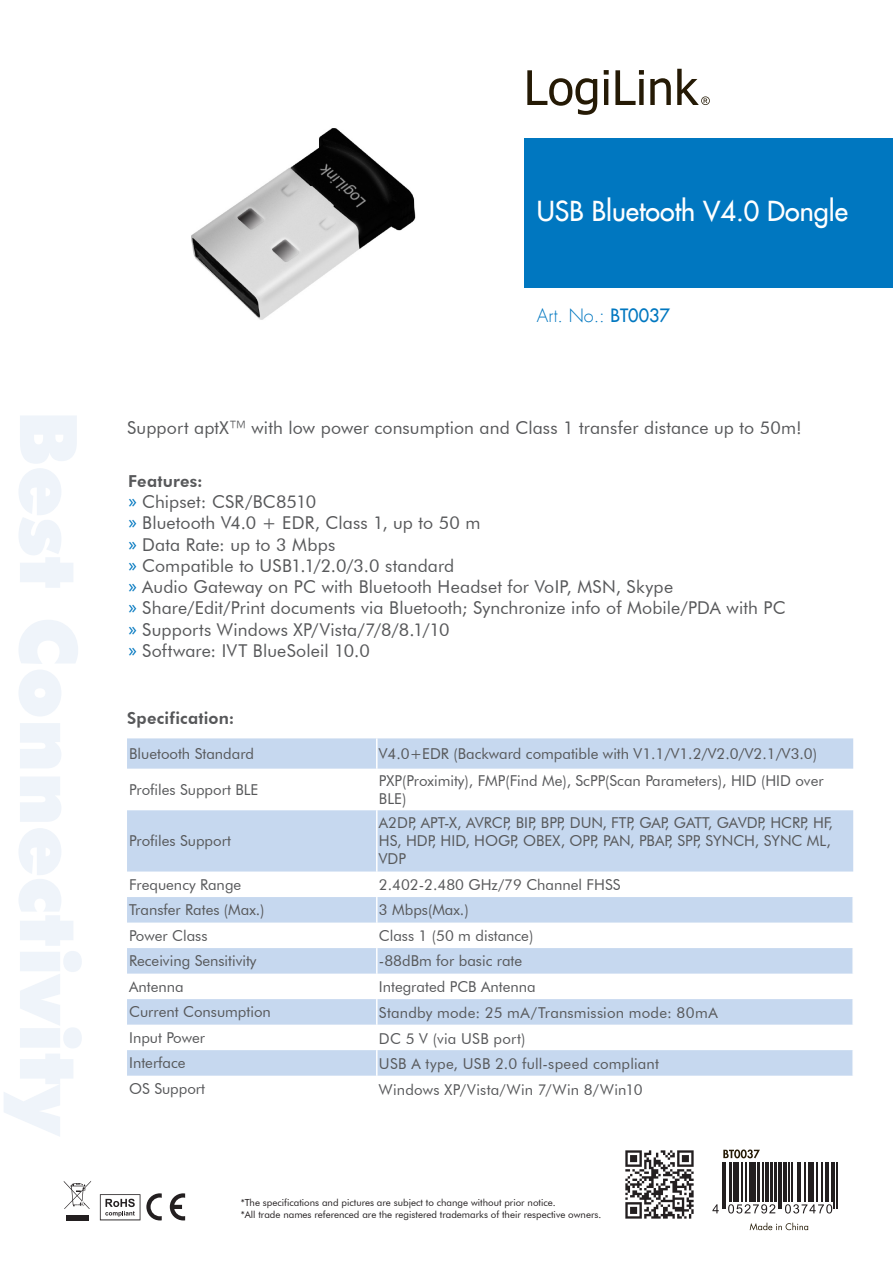
<style>
.page{position:relative;width:893px;height:1263px;background:#fff}
.page>*{position:absolute;margin:0;border:0;box-sizing:border-box;transform-origin:0 0}
.t1{font:27px "Futura LT";color:#fff}
.t2{font:300 18px "Futura LT";color:#0077c0}
.Fließtext{font:17.7px "Futura BT";letter-spacing:.005em;color:#57585a}
.subline{font:800 16.5px "Futura BT";letter-spacing:.015em;color:#57585a}
.Text_Tabelle{font:15px/18px "Futura BT";color:#57585a}
.Text_Tabelle-2{font:15px "Futura BT";letter-spacing:.02em;color:#57585a}
.t3{font:9.75px/11.7px "Futura BT";color:#231f20}
.s1{font-weight:400}
.s2{font-family:"Futura LT";font-weight:300}
.s3{font-family:"Futura LT";font-size:16.5px;color:#0077c0}
</style>
<div class="page">
<svg style="left:100px;top:1194px;width:40px;height:26px"></svg>
<svg style="left:64px;top:1181px;width:27px;height:28px"></svg>
<div style="left:66px;top:1215px;width:23px;height:5px;background:#231f20"></div>
<svg style="left:146px;top:1193px;width:16px;height:27px"></svg>
<svg style="left:170px;top:1193px;width:15px;height:27px"></svg>
<svg style="left:527px;top:69px;width:183px;height:46px"></svg>
<div style="left:524px;top:138px;width:369px;height:150px;background:#0077c0"></div>
<svg style="left:750px;top:1223px;width:58px;height:7px"></svg>
<img style="left:625px;top:1150px;width:69px;height:69px">
<svg style="left:723px;top:1149px;width:37px;height:9px"></svg>
<svg style="left:728px;top:1204px;width:47px;height:9px"></svg>
<svg style="left:785px;top:1204px;width:47px;height:9px"></svg>
<svg style="left:712px;top:1204px;width:7px;height:9px"></svg>
<hr style="left:722px;top:1162px;width:1px;height:47px;background:#231f20">
<hr style="left:725px;top:1162px;width:1px;height:47px;background:#231f20">
<hr style="left:730px;top:1162px;width:2px;height:40px;background:#231f20">
<hr style="left:733px;top:1162px;width:1px;height:40px;background:#231f20">
<hr style="left:736px;top:1162px;width:3px;height:40px;background:#231f20">
<hr style="left:742px;top:1162px;width:1px;height:40px;background:#231f20">
<hr style="left:745px;top:1162px;width:1px;height:40px;background:#231f20">
<hr style="left:749px;top:1162px;width:2px;height:40px;background:#231f20">
<hr style="left:753px;top:1162px;width:3px;height:40px;background:#231f20">
<hr style="left:757px;top:1162px;width:3px;height:40px;background:#231f20">
<hr style="left:762px;top:1162px;width:1px;height:40px;background:#231f20">
<hr style="left:765px;top:1162px;width:3px;height:40px;background:#231f20">
<hr style="left:771px;top:1162px;width:2px;height:40px;background:#231f20">
<hr style="left:774px;top:1162px;width:3px;height:40px;background:#231f20">
<hr style="left:778px;top:1162px;width:1px;height:47px;background:#231f20">
<hr style="left:780px;top:1162px;width:1px;height:47px;background:#231f20">
<hr style="left:783px;top:1162px;width:3px;height:40px;background:#231f20">
<hr style="left:789px;top:1162px;width:1px;height:40px;background:#231f20">
<hr style="left:791px;top:1162px;width:1px;height:40px;background:#231f20">
<hr style="left:797px;top:1162px;width:1px;height:40px;background:#231f20">
<hr style="left:800px;top:1162px;width:1px;height:40px;background:#231f20">
<hr style="left:805px;top:1162px;width:1px;height:40px;background:#231f20">
<hr style="left:808px;top:1162px;width:1px;height:40px;background:#231f20">
<hr style="left:811px;top:1162px;width:3px;height:40px;background:#231f20">
<hr style="left:817px;top:1162px;width:1px;height:40px;background:#231f20">
<hr style="left:822px;top:1162px;width:1px;height:40px;background:#231f20">
<hr style="left:825px;top:1162px;width:4px;height:40px;background:#231f20">
<hr style="left:831px;top:1162px;width:1px;height:40px;background:#231f20">
<hr style="left:834px;top:1162px;width:1px;height:47px;background:#231f20">
<hr style="left:836px;top:1162px;width:1px;height:47px;background:#231f20">
<svg style="left:127px;top:738px;width:726px;height:338px;fill:#c6d8ef"></svg>
<hr style="left:376px;top:738px;width:2px;height:31px;background:#fff">
<hr style="left:376px;top:769px;width:2px;height:41px;background:#fff">
<hr style="left:376px;top:810px;width:2px;height:61px;background:#fff">
<hr style="left:376px;top:871px;width:2px;height:26px;background:#fff">
<hr style="left:376px;top:922px;width:2px;height:26px;background:#fff">
<hr style="left:376px;top:897px;width:2px;height:25px;background:#fff">
<hr style="left:852px;top:897px;width:2px;height:25px;background:#fff">
<hr style="left:376px;top:948px;width:2px;height:25px;background:#fff">
<hr style="left:852px;top:948px;width:2px;height:25px;background:#fff">
<hr style="left:376px;top:973px;width:2px;height:26px;background:#fff">
<hr style="left:376px;top:1025px;width:2px;height:25px;background:#fff">
<hr style="left:852px;top:973px;width:2px;height:26px;background:#fff">
<hr style="left:852px;top:1025px;width:2px;height:25px;background:#fff">
<hr style="left:376px;top:999px;width:2px;height:26px;background:#fff">
<hr style="left:852px;top:999px;width:2px;height:26px;background:#fff">
<hr style="left:376px;top:1050px;width:2px;height:26px;background:#fff">
<hr style="left:852px;top:1050px;width:2px;height:26px;background:#fff">
<img style="left:191px;top:128px;width:225px;height:192px">
<h1 class="t1" style="left:537px;top:193px;width:313px">USB Bluetooth V4.0 Dongle</h1>
<p class="t2" style="left:537px;top:305px;width:135px">Art. No.: <span class="s1">BT0037</span></p>
<p class="Fließtext" style="left:127px;top:417px;width:676px">Support aptX<span class="s2">™</span> with low power consumption and Class 1 transfer distance up to 50m!</p>
<p class="subline" style="left:128px;top:471px;width:76px">Features:</p>
<p class="Fließtext" style="left:128px;top:491px;width:190px"><span class="s3">»</span> Chipset: CSR/BC8510</p>
<p class="Fließtext" style="left:128px;top:512px;width:354px"><span class="s3">»</span> Bluetooth V4.0 + EDR, Class 1, up to 50 m</p>
<p class="Fließtext" style="left:128px;top:534px;width:209px"><span class="s3">»</span> Data Rate: up to 3 Mbps</p>
<p class="Fließtext" style="left:128px;top:555px;width:328px"><span class="s3">»</span> Compatible to USB1.1/2.0/3.0 standard</p>
<p class="Fließtext" style="left:128px;top:576px;width:547px"><span class="s3">»</span> Audio Gateway on PC with Bluetooth Headset for VoIP, MSN, Skype</p>
<p class="Fließtext" style="left:128px;top:597px;width:659px"><span class="s3">»</span> Share/Edit/Print documents via Bluetooth; Synchronize info of Mobile/PDA with PC</p>
<p class="Fließtext" style="left:128px;top:619px;width:323px"><span class="s3">»</span> Supports Windows XP/Vista/7/8/8.1/10</p>
<p class="Fließtext" style="left:128px;top:640px;width:243px"><span class="s3">»</span> Software: IVT BlueSoleil 10.0</p>
<p class="subline" style="left:127px;top:708px;width:109px">Specification:</p>
<p class="Text_Tabelle" style="left:129px;top:744px;width:127px">Bluetooth Standard</p>
<p class="Text_Tabelle" style="left:379px;top:744px;width:440px">V4.0+EDR (Backward compatible with V1.1/V1.2/V2.0/V2.1/V3.0)</p>
<p class="Text_Tabelle" style="left:129px;top:780px;width:131px">Profiles Support BLE</p>
<p class="Text_Tabelle" style="left:379px;top:771px;width:446px">PXP(Proximity), FMP(Find Me), ScPP(Scan Parameters), HID (HID over<br>BLE)</p>
<p class="Text_Tabelle" style="left:129px;top:832px;width:103px">Profiles Support</p>
<p class="Text_Tabelle" style="left:379px;top:814px;width:456px">A2DP, APT-X, AVRCP, BIP, BPP, DUN, FTP, GAP, GATT, GAVDP, HCRP, HF,<br>HS, HDP, HID, HOGP, OBEX, OPP, PAN, PBAP, SPP, SYNCH, SYNC ML,<br>VDP</p>
<p class="Text_Tabelle" style="left:129px;top:875px;width:114px">Frequency Range</p>
<p class="Text_Tabelle" style="left:379px;top:875px;width:243px">2.402-2.480 GHz/79 Channel FHSS</p>
<p class="Text_Tabelle" style="left:129px;top:901px;width:137px">Transfer Rates (Max.)</p>
<p class="Text_Tabelle" style="left:379px;top:901px;width:91px">3 Mbps(Max.)</p>
<p class="Text_Tabelle" style="left:129px;top:926px;width:80px">Power Class</p>
<p class="Text_Tabelle" style="left:379px;top:926px;width:156px">Class 1 (50 m distance)</p>
<p class="Text_Tabelle" style="left:129px;top:952px;width:129px">Receiving Sensitivity</p>
<p class="Text_Tabelle" style="left:379px;top:952px;width:145px">-88dBm for basic rate</p>
<p class="Text_Tabelle" style="left:129px;top:977px;width:56px">Antenna</p>
<p class="Text_Tabelle" style="left:379px;top:977px;width:158px">Integrated PCB Antenna</p>
<p class="Text_Tabelle" style="left:129px;top:1003px;width:143px">Current Consumption</p>
<p class="Text_Tabelle" style="left:379px;top:1004px;width:340px">Standby mode: 25 mA/Transmission mode: 80mA</p>
<p class="Text_Tabelle" style="left:129px;top:1028px;width:78px">Input Power</p>
<p class="Text_Tabelle-2" style="left:379px;top:1029px;width:148px">DC 5 V (via USB port)</p>
<p class="Text_Tabelle" style="left:129px;top:1054px;width:58px">Interface</p>
<p class="Text_Tabelle-2" style="left:379px;top:1055px;width:282px">USB A type, USB 2.0 full-speed compliant</p>
<p class="Text_Tabelle" style="left:129px;top:1079px;width:77px">OS Support</p>
<p class="Text_Tabelle" style="left:379px;top:1080px;width:265px">Windows XP/Vista/Win 7/Win 8/Win10</p>
<p class="t3" style="left:241px;top:1196px;width:362px">*The specifications and pictures are subject to change without prior notice.<br>*All trade names referenced are the registered trademarks of their respective owners.</p>
</div>
